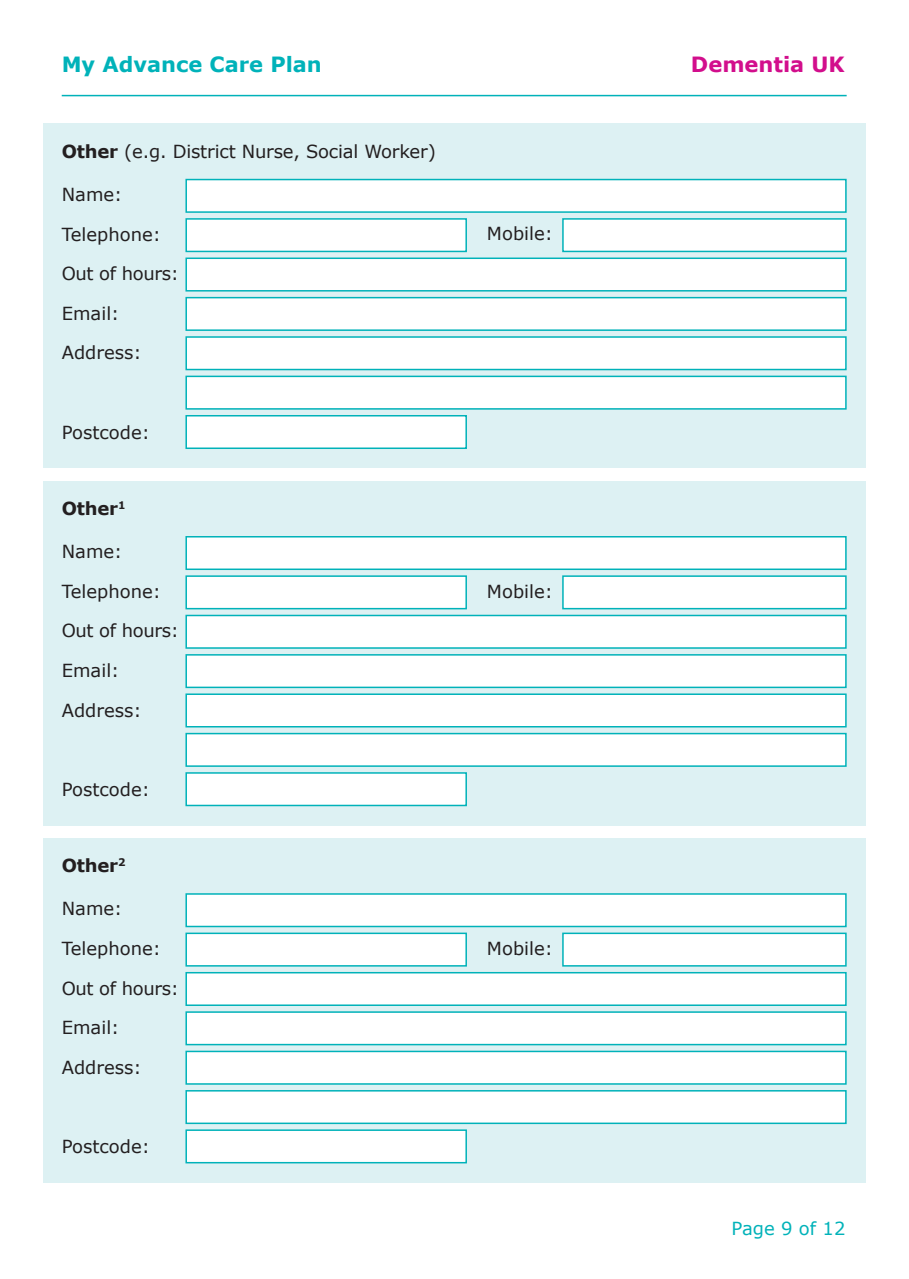
<style>
.page{position:relative;width:909px;height:1279px;background:#fff}
.page>*{position:absolute;margin:0;border:0;box-sizing:border-box;transform-origin:0 0}
.t1{font:700 21px "Verdana";color:#00b2b9}
.t2{font:700 21px "Verdana";color:#d20e8c}
.t3{font:18px/39.6px "Verdana";color:#231f20}
.t4{font:18px/39.6px "Verdana";letter-spacing:-.02em;color:#231f20}
.t5{font:700 18px "Verdana";letter-spacing:-.01em;color:#231f20}
.t6{font:18px "Verdana";color:#00b2b9}
.s1{font-weight:700}
</style>
<div class="page">
<hr style="left:62px;top:95px;width:785px;height:1px;background:#00b2b9">
<div style="left:43px;top:124px;width:822px;height:344px;background:#ddf1f3"></div>
<div style="left:43px;top:481px;width:822px;height:344px;background:#ddf1f3"></div>
<div style="left:43px;top:838px;width:822px;height:345px;background:#ddf1f3"></div>
<div style="left:185px;top:257px;width:662px;height:35px;background:#fff;border:2px solid #00b2b9"></div>
<div style="left:185px;top:615px;width:662px;height:34px;background:#fff;border:2px solid #00b2b9"></div>
<div style="left:185px;top:972px;width:662px;height:34px;background:#fff;border:2px solid #00b2b9"></div>
<div style="left:185px;top:297px;width:662px;height:34px;background:#fff;border:2px solid #00b2b9"></div>
<div style="left:185px;top:654px;width:662px;height:34px;background:#fff;border:2px solid #00b2b9"></div>
<div style="left:185px;top:1011px;width:662px;height:34px;background:#fff;border:2px solid #00b2b9"></div>
<div style="left:185px;top:336px;width:662px;height:34px;background:#fff;border:2px solid #00b2b9"></div>
<div style="left:185px;top:693px;width:662px;height:34px;background:#fff;border:2px solid #00b2b9"></div>
<div style="left:185px;top:1051px;width:662px;height:34px;background:#fff;border:2px solid #00b2b9"></div>
<div style="left:185px;top:218px;width:282px;height:34px;background:#fff;border:2px solid #00b2b9"></div>
<div style="left:185px;top:575px;width:282px;height:34px;background:#fff;border:2px solid #00b2b9"></div>
<div style="left:185px;top:932px;width:282px;height:34px;background:#fff;border:2px solid #00b2b9"></div>
<div style="left:562px;top:218px;width:285px;height:34px;background:#fff;border:2px solid #00b2b9"></div>
<div style="left:562px;top:575px;width:285px;height:34px;background:#fff;border:2px solid #00b2b9"></div>
<div style="left:562px;top:932px;width:285px;height:34px;background:#fff;border:2px solid #00b2b9"></div>
<div style="left:185px;top:179px;width:662px;height:34px;background:#fff;border:2px solid #00b2b9"></div>
<div style="left:185px;top:536px;width:662px;height:34px;background:#fff;border:2px solid #00b2b9"></div>
<div style="left:185px;top:893px;width:662px;height:34px;background:#fff;border:2px solid #00b2b9"></div>
<div style="left:185px;top:376px;width:662px;height:34px;background:#fff;border:2px solid #00b2b9"></div>
<div style="left:185px;top:733px;width:662px;height:34px;background:#fff;border:2px solid #00b2b9"></div>
<div style="left:185px;top:1090px;width:662px;height:34px;background:#fff;border:2px solid #00b2b9"></div>
<div style="left:185px;top:415px;width:282px;height:34px;background:#fff;border:2px solid #00b2b9"></div>
<div style="left:185px;top:772px;width:282px;height:34px;background:#fff;border:2px solid #00b2b9"></div>
<div style="left:185px;top:1129px;width:282px;height:34px;background:#fff;border:2px solid #00b2b9"></div>
<p class="t1" style="left:62px;top:51px;width:262px">My Advance Care Plan</p>
<p class="t2" style="left:691px;top:51px;width:155px">Dementia UK</p>
<p class="t3" style="left:62px;top:131px;width:376px"><span class="s1">Other</span> (e.g. District Nurse, Social Worker)</p>
<p class="t3" style="left:62px;top:174px;width:62px">Name:</p>
<p class="t4" style="left:62px;top:214px;width:119px">Telephone:<br>Out of hours:</p>
<p class="t3" style="left:62px;top:293px;width:82px">Email:<br>Address:</p>
<p class="t3" style="left:62px;top:412px;width:90px">Postcode:</p>
<p class="t5" style="left:62px;top:497px;width:65px">Other<sup>1</sup></p>
<p class="t3" style="left:62px;top:531px;width:62px">Name:</p>
<p class="t4" style="left:62px;top:571px;width:119px">Telephone:<br>Out of hours:</p>
<p class="t3" style="left:62px;top:650px;width:82px">Email:<br>Address:</p>
<p class="t3" style="left:62px;top:769px;width:90px">Postcode:</p>
<p class="t5" style="left:62px;top:854px;width:65px">Other<sup>2</sup></p>
<p class="t3" style="left:62px;top:888px;width:62px">Name:</p>
<p class="t3" style="left:62px;top:928px;width:101px">Telephone:</p>
<p class="t4" style="left:62px;top:968px;width:119px">Out of hours:<br>Email:</p>
<p class="t3" style="left:62px;top:1047px;width:82px">Address:</p>
<p class="t3" style="left:62px;top:1126px;width:90px">Postcode:</p>
<p class="t3" style="left:487px;top:214px;width:68px">Mobile:</p>
<p class="t3" style="left:487px;top:571px;width:68px">Mobile:</p>
<p class="t3" style="left:487px;top:928px;width:68px">Mobile:</p>
<p class="t6" style="left:732px;top:1216px;width:115px">Page 9 of 12</p>
</div>
